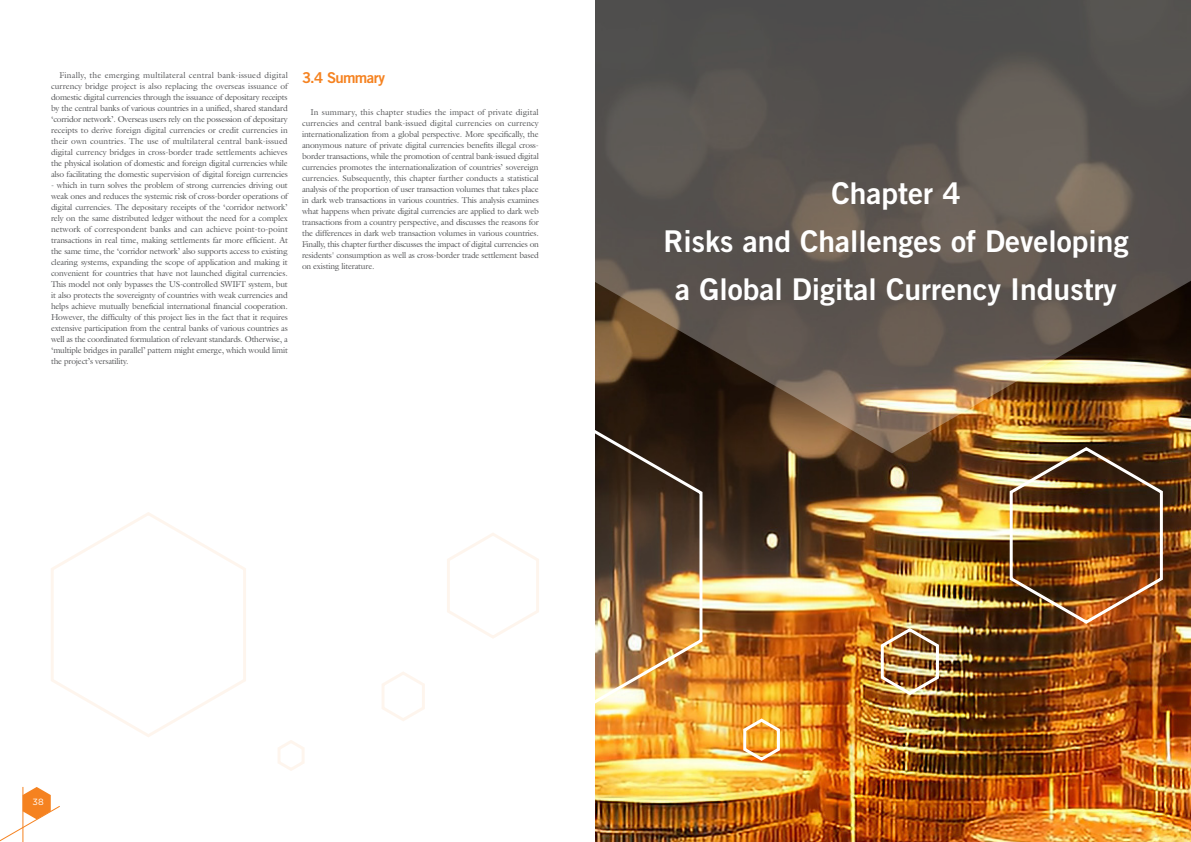
<style>
.page{position:relative;width:1191px;height:842px;background:#fff}
.page>*{position:absolute;margin:0;border:0;box-sizing:border-box;transform-origin:0 0}
.每章的章名---1级标题{font:30px/48px "Trade Gothic LT Std Bd 2";color:#fff;text-align:center}
.正文---1_1{font:15px "Trade Gothic LT Std Bd 2";letter-spacing:-.04em;color:#f58220}
.t1{font:9px "Gotham";color:#fff}
.正文的正文{font:8.5px/11px "Galliard Std";letter-spacing:-.025em;color:#57585a;text-align:justify}
</style>
<div class="page">
<svg style="left:0;top:787px;width:60px;height:55px"></svg>
<svg style="left:447px;top:533px;width:92px;height:105px"></svg>
<svg style="left:51px;top:512px;width:195px;height:225px"></svg>
<svg style="left:382px;top:672px;width:43px;height:49px"></svg>
<svg style="left:278px;top:740px;width:27px;height:31px"></svg>
<img style="left:595px;top:453px;width:596px;height:389px">
<svg style="left:595px;top:0;width:596px;height:453px;background:#60554a"></svg>
<img style="left:1007px;top:445px;width:157px;height:180px">
<img style="left:595px;top:415px;width:109px;height:303px">
<img style="left:879px;top:626px;width:62px;height:71px">
<svg style="left:741px;top:717px;width:41px;height:45px;background:#f1ae4d"></svg>
<p class="正文的正文" style="left:51px;top:69px;width:238px;text-indent:9px">Finally, the emerging multilateral central bank-issued digital currency bridge project is also replacing the overseas issuance of domestic digital currencies through the issuance of depositary receipts by the central banks of various countries in a unified, shared standard ‘corridor network’. Overseas users rely on the possession of depositary receipts to derive foreign digital currencies or credit currencies in their own countries. The use of multilateral central bank-issued digital currency bridges in cross-border trade settlements achieves the physical isolation of domestic and foreign digital currencies while also facilitating the domestic supervision of digital foreign currencies</p>
<p class="正文的正文" style="left:51px;top:179px;width:238px">- which in turn solves the problem of strong currencies driving out weak ones and reduces the systemic risk of cross-border operations of digital currencies. The depositary receipts of the ‘corridor network’ rely on the same distributed ledger without the need for a complex network of correspondent banks and can achieve point-to-point transactions in real time, making settlements far more efficient. At the same time, the ‘corridor network’ also supports access to existing clearing systems, expanding the scope of application and making it convenient for countries that have not launched digital currencies.<br>This model not only bypasses the US-controlled SWIFT system, but it also protects the sovereignty of countries with weak currencies and helps achieve mutually beneficial international financial cooperation.<br>However, the difficulty of this project lies in the fact that it requires extensive participation from the central banks of various countries as well as the coordinated formulation of relevant standards. Otherwise, a ‘multiple bridges in parallel’ pattern might emerge, which would limit the project’s versatility.</p>
<p class="正文---1_1" style="left:302px;top:69px;width:85px">3.4 Summary</p>
<p class="正文的正文" style="left:302px;top:107px;width:238px;text-indent:9px">In summary, this chapter studies the impact of private digital currencies and central bank-issued digital currencies on currency internationalization from a global perspective. More specifically, the anonymous nature of private digital currencies benefits illegal cross&shy;border transactions, while the promotion of central bank-issued digital currencies promotes the internationalization of countries’ sovereign currencies. Subsequently, this chapter further conducts a statistical analysis of the proportion of user transaction volumes that takes place in dark web transactions in various countries. This analysis examines what happens when private digital currencies are applied to dark web transactions from a country perspective, and discusses the reasons for the differences in dark web transaction volumes in various countries.<br>Finally, this chapter further discusses the impact of digital currencies on residents' consumption as well as cross-border trade settlement based on existing literature.</p>
<p class="每章的章名---1级标题" style="left:831px;top:169px;width:131px">Chapter 4</p>
<p class="每章的章名---1级标题" style="left:663px;top:217px;width:466px">Risks and Challenges of Developing a Global Digital Currency Industry</p>
<p class="t1" style="left:33px;top:796px;width:13px">38</p>
</div>
